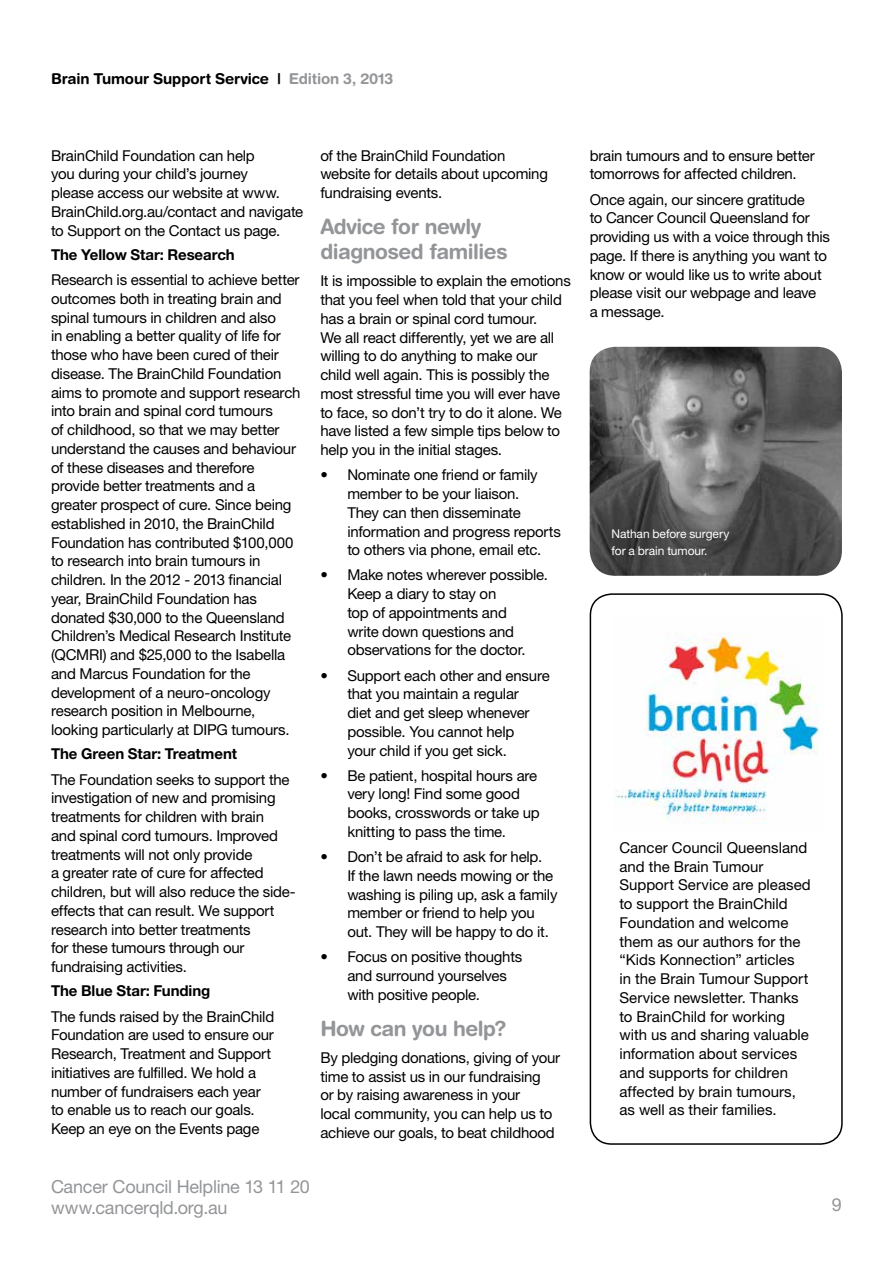
<style>
.page{position:relative;width:893px;height:1263px;background:#fff}
.page>*{position:absolute;margin:0;border:0;box-sizing:border-box;transform-origin:0 0}
.t1{font:700 21px/25.2px "Helvetica Rounded LT Std";letter-spacing:-.02em;color:#939598}
.t2{font:18px/21px "Helvetica Neue";letter-spacing:-.015em;color:#939598}
.t3{font:15px/18.8px "Helvetica Neue";letter-spacing:-.015em;color:#000}
.t4{font:700 15px "Helvetica Neue";letter-spacing:-.005em;color:#000}
.t5{font:700 15px "Helvetica Rounded LT Std";letter-spacing:-.01em;color:#000}
.t6{font:12px/16.5px "Helvetica Neue";letter-spacing:-.005em;color:#fff}
.s1{color:#939598}
</style>
<div class="page">
<div style="left:590px;top:593px;width:253px;height:552px;border:2px solid #000;border-radius:21px"></div>
<img style="left:613px;top:633px;width:206px;height:191px">
<img style="left:590px;top:347px;width:252px;height:229px">
<p class="t5" style="left:51px;top:70px;width:344px">Brain Tumour Support Service | <span class="s1">Edition 3, 2013</span></p>
<p class="t3" style="left:51px;top:146px;width:254px">BrainChild Foundation can help<br>you during your child’s journey<br>please access our website at www.<br>BrainChild.org.au/contact and navigate to Support on the Contact us page.</p>
<p class="t4" style="left:51px;top:245px;width:185px">The Yellow Star: Research</p>
<p class="t3" style="left:51px;top:270px;width:251px">Research is essential to achieve better outcomes both in treating brain and spinal tumours in children and also<br>in enabling a better quality of life for those who have been cured of their disease. The BrainChild Foundation aims to promote and support research into brain and spinal cord tumours<br>of childhood, so that we may better understand the causes and behaviour of these diseases and therefore provide better treatments and a greater prospect of cure. Since being established in 2010, the BrainChild Foundation has contributed $100,000 to research into brain tumours in children. In the 2012 - 2013 financial year, BrainChild Foundation has donated $30,000 to the Queensland Children’s Medical Research Institute (QCMRI) and $25,000 to the Isabella and Marcus Foundation for the development of a neuro-oncology research position in Melbourne, looking particularly at DIPG tumours.</p>
<p class="t4" style="left:51px;top:745px;width:188px">The Green Star: Treatment</p>
<p class="t3" style="left:51px;top:770px;width:246px">The Foundation seeks to support the investigation of new and promising treatments for children with brain<br>and spinal cord tumours. Improved treatments will not only provide<br>a greater rate of cure for affected children, but will also reduce the side&shy;effects that can result. We support research into better treatments<br>for these tumours through our fundraising activities.</p>
<p class="t4" style="left:51px;top:982px;width:161px">The Blue Star: Funding</p>
<p class="t3" style="left:51px;top:1006px;width:225px">The funds raised by the BrainChild<br>Foundation are used to ensure our<br>Research, Treatment and Support initiatives are fulfilled. We hold a number of fundraisers each year to enable us to reach our goals.<br>Keep an eye on the Events page</p>
<p class="t3" style="left:320px;top:146px;width:229px">of the BrainChild Foundation website for details about upcoming fundraising events.</p>
<h1 class="t1" style="left:320px;top:213px;width:189px">Advice for newly diagnosed families</h1>
<p class="t3" style="left:320px;top:271px;width:252px">It is impossible to explain the emotions that you feel when told that your child has a brain or spinal cord tumour.<br>We all react differently, yet we are all willing to do anything to make our child well again. This is possibly the most stressful time you will ever have to face, so don’t try to do it alone. We have listed a few simple tips below to help you in the initial stages.</p>
<p class="t3" style="left:347px;top:465px;width:215px;text-indent:-27px">• Nominate one friend or family member to be your liaison.<br>They can then disseminate information and progress reports to others via phone, email etc.</p>
<p class="t3" style="left:347px;top:565px;width:202px;text-indent:-27px">• Make notes wherever possible.<br>Keep a diary to stay on<br>top of appointments and<br>write down questions and observations for the doctor.</p>
<p class="t3" style="left:347px;top:666px;width:204px;text-indent:-27px">• Support each other and ensure that you maintain a regular<br>diet and get sleep whenever possible. You cannot help<br>your child if you get sick.</p>
<p class="t3" style="left:347px;top:766px;width:194px;text-indent:-27px">• Be patient, hospital hours are very long! Find some good books, crosswords or take up knitting to pass the time.</p>
<p class="t3" style="left:347px;top:847px;width:212px;text-indent:-27px">• Don’t be afraid to ask for help.<br>If the lawn needs mowing or the washing is piling up, ask a family member or friend to help you out. They will be happy to do it.</p>
<p class="t3" style="left:347px;top:947px;width:176px;text-indent:-27px">• Focus on positive thoughts and surround yourselves with positive people.</p>
<h1 class="t1" style="left:320px;top:1015px;width:188px">How can you help?</h1>
<p class="t3" style="left:320px;top:1048px;width:241px">By pledging donations, giving of your time to assist us in our fundraising<br>or by raising awareness in your<br>local community, you can help us to achieve our goals, to beat childhood</p>
<p class="t2" style="left:51px;top:1176px;width:260px">Cancer Council Helpline 13 11 20 www.cancerqld.org.au</p>
<p class="t3" style="left:590px;top:146px;width:227px">brain tumours and to ensure better tomorrows for affected children.</p>
<p class="t3" style="left:590px;top:190px;width:242px">Once again, our sincere gratitude<br>to Cancer Council Queensland for providing us with a voice through this page. If there is anything you want to know or would like us to write about please visit our webpage and leave<br>a message.</p>
<p class="t6" style="left:611px;top:525px;width:119px">Nathan before surgery for a brain tumour.</p>
<p class="t3" style="left:619px;top:838px;width:193px">Cancer Council Queensland and the Brain Tumour<br>Support Service are pleased to support the BrainChild<br>Foundation and welcome them as our authors for the “Kids Konnection” articles<br>in the Brain Tumour Support<br>Service newsletter. Thanks to BrainChild for working with us and sharing valuable information about services and supports for children affected by brain tumours, as well as their families.</p>
<p class="t2" style="left:832px;top:1194px;width:12px">9</p>
</div>
